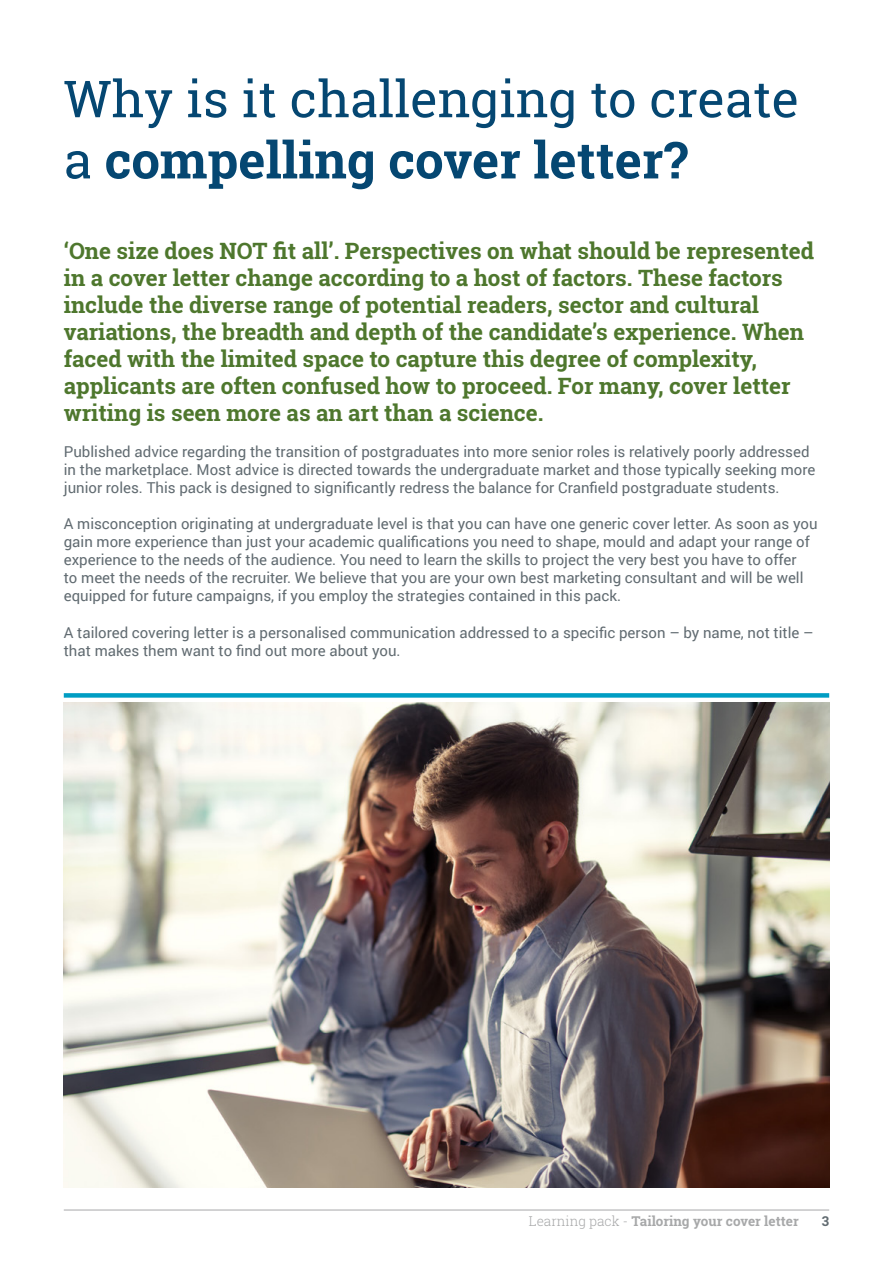
<style>
.page{position:relative;width:893px;height:1263px;background:#fff}
.page>*{position:absolute;margin:0;border:0;box-sizing:border-box;transform-origin:0 0}
.t1{font:51px/61.2px "Roboto Slab";color:#054772}
.t2{font:700 22.5px/27px "Roboto Slab";color:#4e772d}
.t3{font:15px/18px "Roboto";color:#616b71}
.t4{font:700 13.5px "Roboto Slab";color:#a7a8a9}
.t5{font:700 13.5px "Roboto Slab";color:#616b71}
.s1{font-weight:700}
.s2{font-weight:300}
</style>
<div class="page">
<hr style="left:64px;top:1210px;width:765px;height:1px;background:#a7a8a9">
<img style="left:64px;top:703px;width:765px;height:484px">
<div style="left:64px;top:693px;width:765px;height:5px;background:#009dc3"></div>
<h1 class="t1" style="left:64px;top:68px;width:737px">Why is it challenging to create a <span class="s1">compelling cover letter?</span></h1>
<p class="t2" style="left:64px;top:238px;width:752px">‘One size does NOT fit all’. Perspectives on what should be represented in a cover letter change according to a host of factors. These factors include the diverse range of potential readers, sector and cultural variations, the breadth and depth of the candidate’s experience. When faced with the limited space to capture this degree of complexity, applicants are often confused how to proceed. For many, cover letter writing is seen more as an art than a science.</p>
<p class="t3" style="left:64px;top:443px;width:753px">Published advice regarding the transition of postgraduates into more senior roles is relatively poorly addressed in the marketplace. Most advice is directed towards the undergraduate market and those typically seeking more junior roles. This pack is designed to significantly redress the balance for Cranfield postgraduate students.</p>
<p class="t3" style="left:64px;top:515px;width:755px">A misconception originating at undergraduate level is that you can have one generic cover letter. As soon as you gain more experience than just your academic qualifications you need to shape, mould and adapt your range of experience to the needs of the audience. You need to learn the skills to project the very best you have to offer<br>to meet the needs of the recruiter. We believe that you are your own best marketing consultant and will be well equipped for future campaigns, if you employ the strategies contained in this pack.</p>
<p class="t3" style="left:64px;top:623px;width:751px">A tailored covering letter is a personalised communication addressed to a specific person – by name, not title – that makes them want to find out more about you.</p>
<p class="t4" style="left:529px;top:1212px;width:271px"><span class="s2">Learning pack -</span> Tailoring your cover letter</p>
<p class="t5" style="left:822px;top:1212px;width:9px">3</p>
</div>
